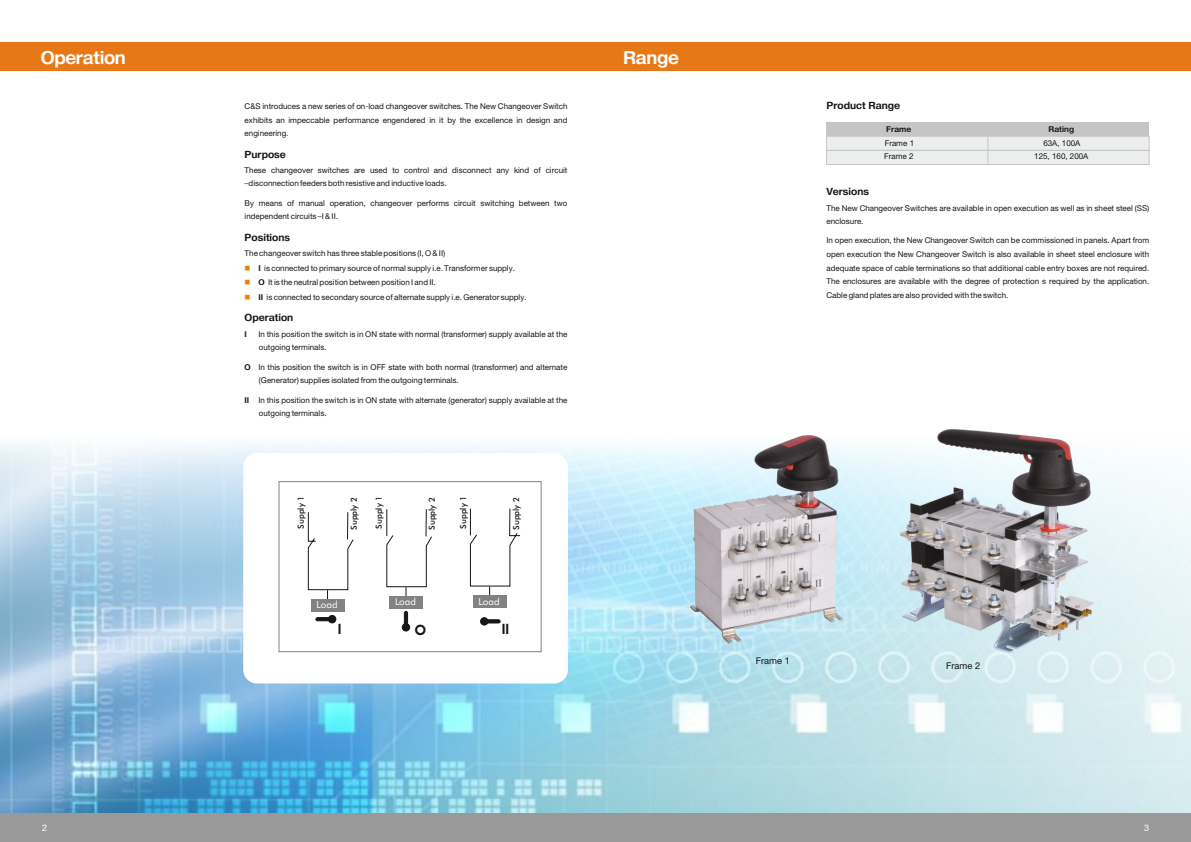
<style>
.page{position:relative;width:1191px;height:842px;background:#fff}
.page>*{position:absolute;margin:0;border:0;box-sizing:border-box;transform-origin:0 0}
.t1{font:18px "Heavenetica 7 Bold SH";letter-spacing:-.015em;color:#fff}
.t2{font:600 14.3px "Avant Garde IT Cby BT";color:#151616}
.t3{font:10px "Heavenetica 7 Bold SH";color:#151616}
.t4{font:9.8px "Futura BT";color:#fff}
.t5{font:9.3px "Heavenetica 5 SH";color:#151616}
.t6{font:9px "Heavenetica 5 SH";color:#fff}
.t7{font:500 8.3px "Futura BT";color:#151616}
.t8{font:8px/13.6px "Heavenetica 5 SH";color:#151616}
.t9{font:8px "Heavenetica 7 Bold SH";color:#151616}
.t10{font:8px/14.6px "Wingdings";color:#f27e00;text-align:justify}
.s1{font-family:"Heavenetica 7 Bold SH"}
</style>
<div class="page">
<img style="left:0;top:42px;width:1191px;height:772px">
<div style="left:963px;top:122px;width:186px;height:14px;background:#c5c5c5"></div>
<div style="left:826px;top:122px;width:145px;height:14px;background:#c5c5c5"></div>
<div style="left:0;top:43px;width:595px;height:28px;background:#e87817"></div>
<div style="left:0;top:814px;width:595px;height:28px;background:#999"></div>
<div style="left:595px;top:43px;width:595px;height:28px;background:#e87817"></div>
<div style="left:595px;top:814px;width:596px;height:28px;background:#999"></div>
<div style="left:243px;top:453px;width:325px;height:230px;background:#fff;border-radius:14px"></div>
<img style="left:690px;top:436px;width:152px;height:207px">
<img style="left:900px;top:430px;width:193px;height:223px">
<svg style="left:826px;top:136px;width:323px;height:29px;background:#e7e8e8"></svg>
<hr style="left:987px;top:122px;width:1px;height:43px;background:#c5c5c5">
<svg style="left:308px;top:512px;width:46px;height:87px"></svg>
<div style="left:311px;top:599px;width:33px;height:12px;background:#818281"></div>
<div style="left:328px;top:615px;width:8px;height:8px;background:#151616;border:1px solid #151616;border-radius:50%"></div>
<svg style="left:315px;top:617px;width:15px;height:4px"></svg>
<svg style="left:386px;top:509px;width:46px;height:87px"></svg>
<div style="left:389px;top:596px;width:34px;height:12px;background:#818281"></div>
<div style="left:402px;top:623px;width:8px;height:8px;background:#151616;border:1px solid #151616;border-radius:50%"></div>
<svg style="left:404px;top:611px;width:4px;height:14px"></svg>
<svg style="left:470px;top:508px;width:50px;height:87px"></svg>
<div style="left:473px;top:595px;width:33px;height:13px;background:#818281"></div>
<div style="left:480px;top:617px;width:8px;height:8px;background:#151616;border:1px solid #151616;border-radius:50%"></div>
<svg style="left:486px;top:619px;width:15px;height:4px"></svg>
<div style="left:279px;top:481px;width:262px;height:171px;border:1px solid #818281"></div>
<h1 class="t1" style="left:41px;top:46px;width:87px">Operation</h1>
<p class="t8" style="left:245px;top:99px;width:324px;text-align:justify">C&amp;S introduces a new series of on-load changeover switches. The New Changeover Switch exhibits an impeccable performance engendered in it by the excellence in design and engineering.</p>
<p class="t3" style="left:245px;top:148px;width:43px">Purpose</p>
<p class="t8" style="left:245px;top:163px;width:324px">These changeover switches are used to control and disconnect any kind of circuit –disconnection feeders both resistive and inductive loads.</p>
<p class="t8" style="left:245px;top:196px;width:324px">By means of manual operation, changeover performs circuit switching between two independent circuits –I &amp; II.</p>
<p class="t3" style="left:245px;top:231px;width:47px">Positions</p>
<p class="t8" style="left:258px;top:246px;width:270px;line-height:14.6px;text-indent:-14px">The changeover switch has three stable positions (I, O &amp; II)<br><span class="s1">I</span> is connected to primary source of normal supply i.e. Transformer supply.<br><span class="s1">O</span> It is the neutral position between position I and II.<br><span class="s1">II</span> is connected to secondary source of alternate supply i.e. Generator supply.</p>
<p class="t3" style="left:245px;top:311px;width:50px">Operation</p>
<p class="t9" style="left:245px;top:329px;width:4px">I</p>
<p class="t8" style="left:258px;top:327px;width:310px">In this position the switch is in ON state with normal (transformer) supply available at the outgoing terminals.</p>
<p class="t8" style="left:259px;top:360px;width:310px;text-indent:-14px"><span class="s1">O</span> In this position the switch is in OFF state with both normal (transformer) and alternate (Generator) supplies isolated from the outgoing terminals.</p>
<p class="t8" style="left:259px;top:393px;width:310px;text-indent:-14px"><span class="s1">II</span> In this position the switch is in ON state with alternate (generator) supply available at the outgoing terminals.</p>
<p class="t10" style="left:245px;top:261px;width:7px">■ ■ ■</p>
<p class="t7" style="left:297px;top:529px;width:34px;rotate:-90deg">Supply 1</p>
<p class="t7" style="left:350px;top:530px;width:34px;rotate:-90deg">Supply 2</p>
<p class="t7" style="left:375px;top:529px;width:34px;rotate:-90deg">Supply 1</p>
<p class="t7" style="left:428px;top:530px;width:34px;rotate:-90deg">Supply 2</p>
<p class="t7" style="left:460px;top:529px;width:34px;rotate:-90deg">Supply 1</p>
<p class="t7" style="left:513px;top:530px;width:34px;rotate:-90deg">Supply 2</p>
<p class="t4" style="left:316px;top:601px;width:23px">Load</p>
<p class="t4" style="left:395px;top:598px;width:23px">Load</p>
<p class="t4" style="left:478px;top:597px;width:23px">Load</p>
<h2 class="t2" style="left:338px;top:623px;width:5px">I</h2>
<h2 class="t2" style="left:415px;top:624px;width:13px">O</h2>
<h2 class="t2" style="left:502px;top:623px;width:9px">II</h2>
<h1 class="t1" style="left:623px;top:46px;width:57px">Range</h1>
<p class="t3" style="left:826px;top:99px;width:75px">Product Range</p>
<p class="t9" style="left:886px;top:124px;width:26px">Frame</p>
<p class="t9" style="left:1048px;top:124px;width:27px">Rating</p>
<p class="t8" style="left:884px;top:136px;width:31px">Frame 1<br>Frame 2</p>
<p class="t8" style="left:1034px;top:136px;width:56px;text-align:center">63A, 100A<br>125, 160, 200A</p>
<p class="t3" style="left:826px;top:185px;width:44px">Versions</p>
<p class="t8" style="left:826px;top:201px;width:324px">The New Changeover Switches are available in open execution as well as in sheet steel (SS) enclosure.</p>
<p class="t8" style="left:826px;top:233px;width:324px;text-align:justify">In open execution, the New Changeover Switch can be commissioned in panels. Apart from open execution the New Changeover Switch is also available in sheet steel enclosure with adequate space of cable terminations so that additional cable entry boxes are not required.<br>The enclosures are available with the degree of protection s required by the application.<br>Cable gland plates are also provided with the switch.</p>
<p class="t5" style="left:756px;top:654px;width:36px">Frame 1</p>
<p class="t5" style="left:946px;top:660px;width:36px">Frame 2</p>
<p class="t6" style="left:42px;top:822px;width:7px">2</p>
<p class="t6" style="left:1144px;top:822px;width:7px">3</p>
</div>
